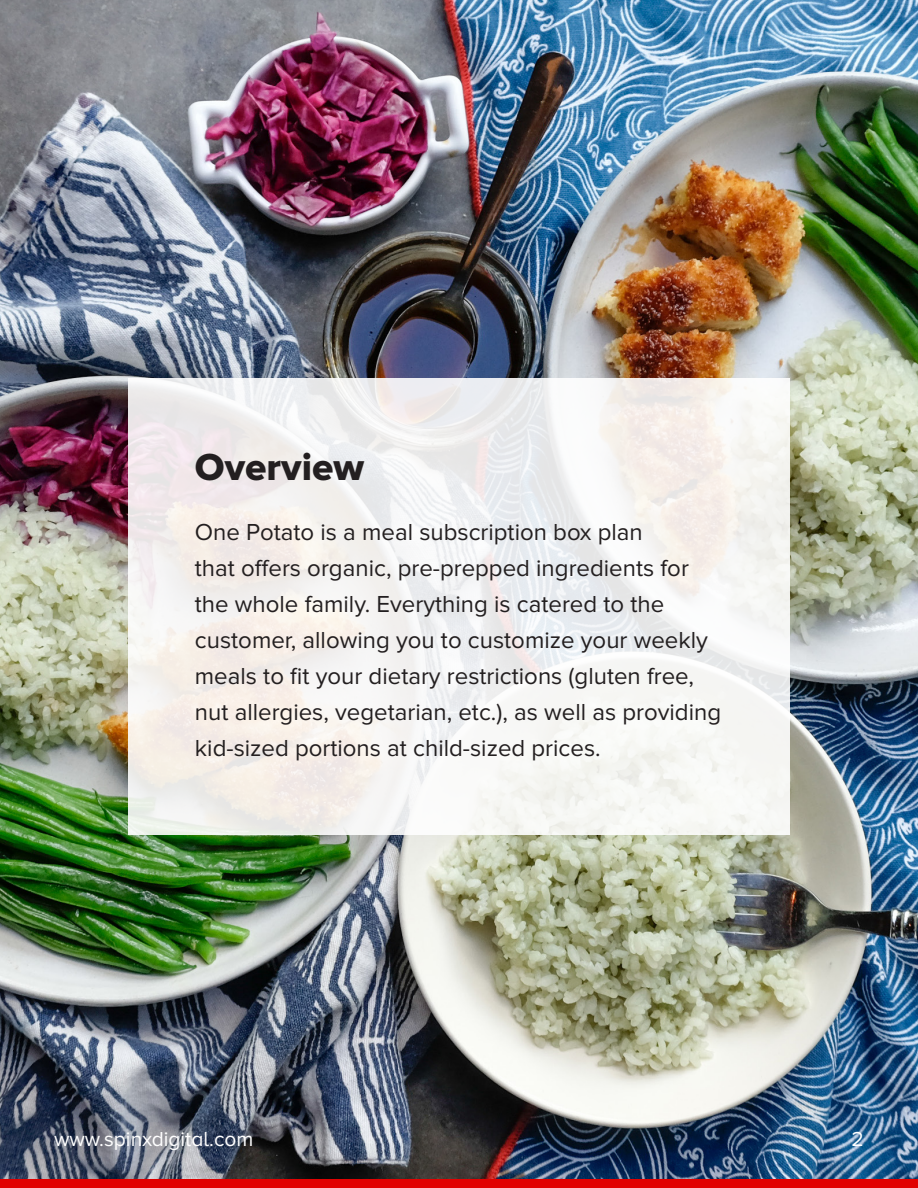
<style>
.page{position:relative;width:918px;height:1188px;background:#fff}
.page>*{position:absolute;margin:0;border:0;box-sizing:border-box;transform-origin:0 0}
.t1{font:39px "Proxima Nova Extrabld";color:#231f20}
.t2{font:24px/36px "Proxima Nova";color:#231f20}
.t3{font:21px "Proxima Nova A";color:#fff}
</style>
<div class="page">
<img style="left:0;top:0;width:918px;height:1179px">
<div style="left:0;top:1179px;width:918px;height:9px;background:#e10101"></div>
<div style="left:128px;top:378px;width:662px;height:456px;background:linear-gradient(to bottom,#f1eeef,#f6f5f1)"></div>
<p class="t1" style="left:195px;top:449px;width:171px">Overview</p>
<p class="t2" style="left:195px;top:515px;width:528px">One Potato is a meal subscription box plan<br>that offers organic, pre-prepped ingredients for the whole family. Everything is catered to the customer, allowing you to customize your weekly meals to fit your dietary restrictions (gluten free, nut allergies, vegetarian, etc.), as well as providing kid-sized portions at child-sized prices.</p>
<p class="t3" style="left:54px;top:1127px;width:201px">www.spinxdigital.com</p>
<p class="t3" style="left:852px;top:1127px;width:14px">2</p>
</div>
